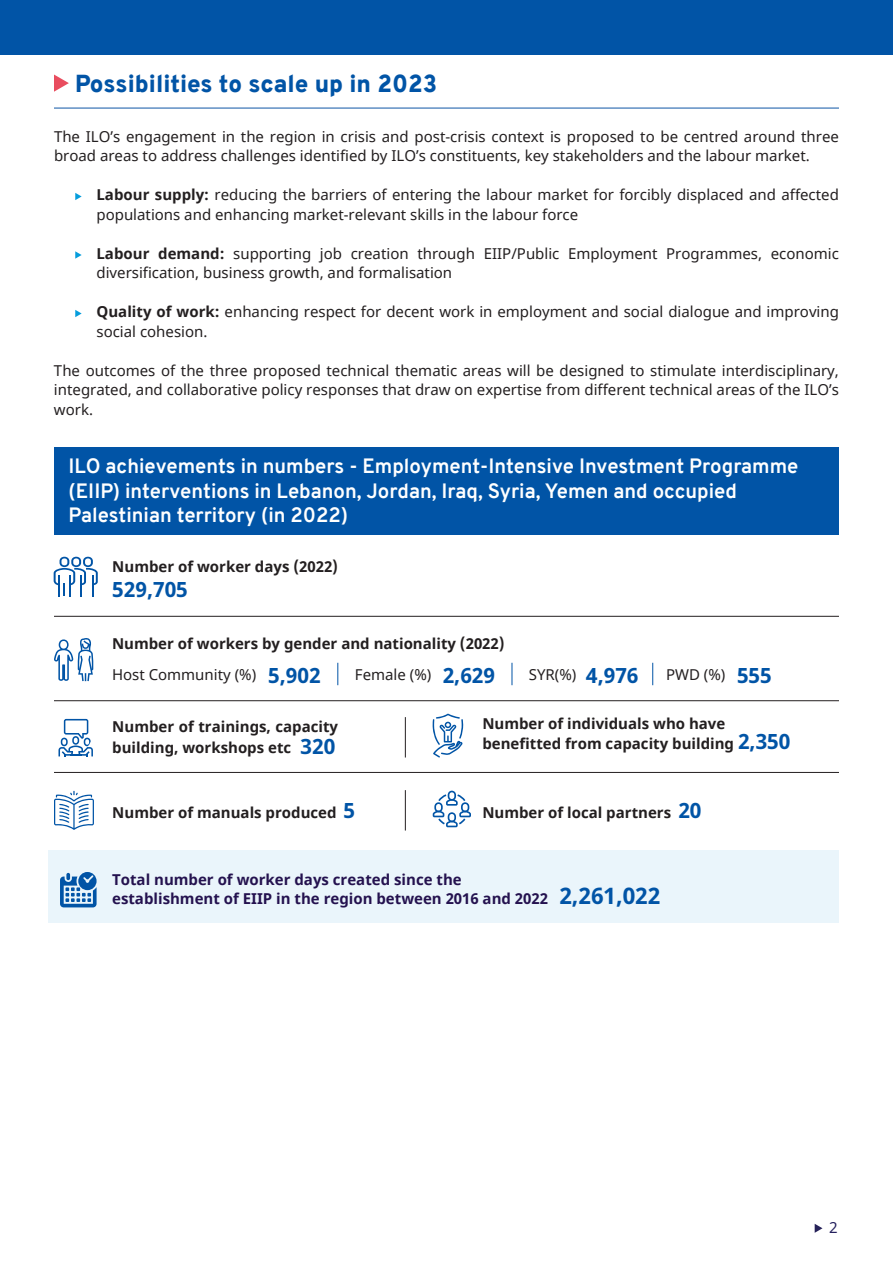
<style>
.page{position:relative;width:893px;height:1263px;background:#fff}
.page>*{position:absolute;margin:0;border:0;box-sizing:border-box;transform-origin:0 0}
.t1{font:900 24px "Overpass";color:#0154a6}
.t2{font:700 22.8px "Noto Sans";color:#0154a6}
.t3{font:700 21px "Noto Sans";color:#0154a6}
.t4{font:700 20.25px/24.3px "Overpass";color:#fff}
.t5{font:15px/19.5px "Noto Sans";color:#231f20}
.t6{font:700 15px/21px "Noto Sans";color:#231f20}
.t7{font:700 15px/19.5px "Noto Sans";color:#24124f}
.t8{font:15px "Noto Sans";color:#25215e}
.s1{font-weight:700}
.s2{font-size:21px;color:#0154a6}
</style>
<div class="page">
<svg style="left:815px;top:1224px;width:7px;height:9px"></svg>
<div style="left:48px;top:850px;width:790px;height:73px;background:#eaf5fb"></div>
<div style="left:0;top:0;width:893px;height:54px;background:#0154a6"></div>
<svg style="left:54px;top:75px;width:15px;height:17px"></svg>
<svg style="left:75px;top:193px;width:7px;height:7px"></svg>
<svg style="left:75px;top:251px;width:7px;height:8px"></svg>
<svg style="left:75px;top:310px;width:7px;height:7px"></svg>
<hr style="left:54px;top:108px;width:785px;height:1px;background:#0e55a5">
<div style="left:54px;top:447px;width:785px;height:87px;background:#0154a6"></div>
<svg style="left:54px;top:557px;width:44px;height:39px"></svg>
<svg style="left:60px;top:872px;width:37px;height:35px"></svg>
<svg style="left:54px;top:638px;width:39px;height:43px"></svg>
<svg style="left:337px;top:663px;width:1px;height:22px"></svg>
<svg style="left:512px;top:663px;width:1px;height:22px"></svg>
<svg style="left:652px;top:663px;width:1px;height:22px"></svg>
<hr style="left:405px;top:717px;width:1px;height:40px;background:#231f20">
<hr style="left:405px;top:790px;width:1px;height:40px;background:#231f20">
<hr style="left:54px;top:616px;width:785px;height:1px;background:#231f20">
<hr style="left:54px;top:700px;width:785px;height:1px;background:#231f20">
<hr style="left:54px;top:772px;width:785px;height:1px;background:#231f20">
<svg style="left:58px;top:719px;width:35px;height:37px"></svg>
<svg style="left:432px;top:714px;width:31px;height:44px"></svg>
<svg style="left:54px;top:791px;width:40px;height:39px"></svg>
<svg style="left:433px;top:791px;width:38px;height:36px"></svg>
<h1 class="t1" style="left:75px;top:66px;width:363px">Possibilities to scale up in 2023</h1>
<p class="t5" style="left:54px;top:126px;width:786px">The ILO’s engagement in the region in crisis and post-crisis context is proposed to be centred around three broad areas to address challenges identified by ILO’s constituents, key stakeholders and the labour market.</p>
<p class="t5" style="left:97px;top:185px;width:744px"><span class="s1">Labour supply:</span> reducing the barriers of entering the labour market for forcibly displaced and affected populations and enhancing market-relevant skills in the labour force</p>
<p class="t5" style="left:97px;top:243px;width:744px"><span class="s1">Labour demand:</span> supporting job creation through EIIP/Public Employment Programmes, economic diversification, business growth, and formalisation</p>
<p class="t5" style="left:97px;top:302px;width:744px"><span class="s1">Quality of work:</span> enhancing respect for decent work in employment and social dialogue and improving social cohesion.</p>
<p class="t5" style="left:54px;top:360px;width:786px;text-align:justify">The outcomes of the three proposed technical thematic areas will be designed to stimulate interdisciplinary, integrated, and collaborative policy responses that draw on expertise from different technical areas of the ILO’s work.</p>
<h3 class="t4" style="left:69px;top:454px;width:731px">ILO achievements in numbers - Employment-Intensive Investment Programme (EIIP) interventions in Lebanon, Jordan, Iraq, Syria, Yemen and occupied<br>Palestinian territory (in 2022)</h3>
<p class="t6" style="left:112px;top:556px;width:227px">Number of worker days (2022)</p>
<h3 class="t3" style="left:112px;top:574px;width:77px">529,705</h3>
<p class="t6" style="left:112px;top:634px;width:394px">Number of workers by gender and nationality (2022)</p>
<p class="t5" style="left:112px;top:664px;width:146px">Host Community (%)</p>
<p class="t5" style="left:355px;top:664px;width:78px">Female (%)</p>
<p class="t5" style="left:529px;top:664px;width:49px">SYR(%)</p>
<p class="t5" style="left:666px;top:664px;width:61px">PWD (%)</p>
<h3 class="t3" style="left:268px;top:661px;width:54px">5,902</h3>
<h3 class="t3" style="left:443px;top:661px;width:54px">2,629</h3>
<h3 class="t3" style="left:586px;top:661px;width:54px">4,976</h3>
<h3 class="t3" style="left:737px;top:661px;width:36px">555</h3>
<p class="t6" style="left:112px;top:717px;width:227px">Number of trainings, capacity building, workshops etc</p>
<h3 class="t3" style="left:301px;top:732px;width:36px">320</h3>
<p class="t6" style="left:482px;top:715px;width:310px;line-height:19.5px">Number of individuals who have benefitted from capacity building <span class="s2">2,350</span></p>
<p class="t6" style="left:112px;top:803px;width:226px">Number of manuals produced</p>
<h3 class="t3" style="left:343px;top:796px;width:13px">5</h3>
<h3 class="t3" style="left:678px;top:796px;width:25px">20</h3>
<p class="t6" style="left:482px;top:803px;width:190px">Number of local partners</p>
<p class="t7" style="left:112px;top:870px;width:437px">Total number of worker days created since the establishment of EIIP in the region between 2016 and 2022</p>
<h2 class="t2" style="left:559px;top:880px;width:102px">2,261,022</h2>
<p class="t8" style="left:829px;top:1217px;width:10px">2</p>
</div>
